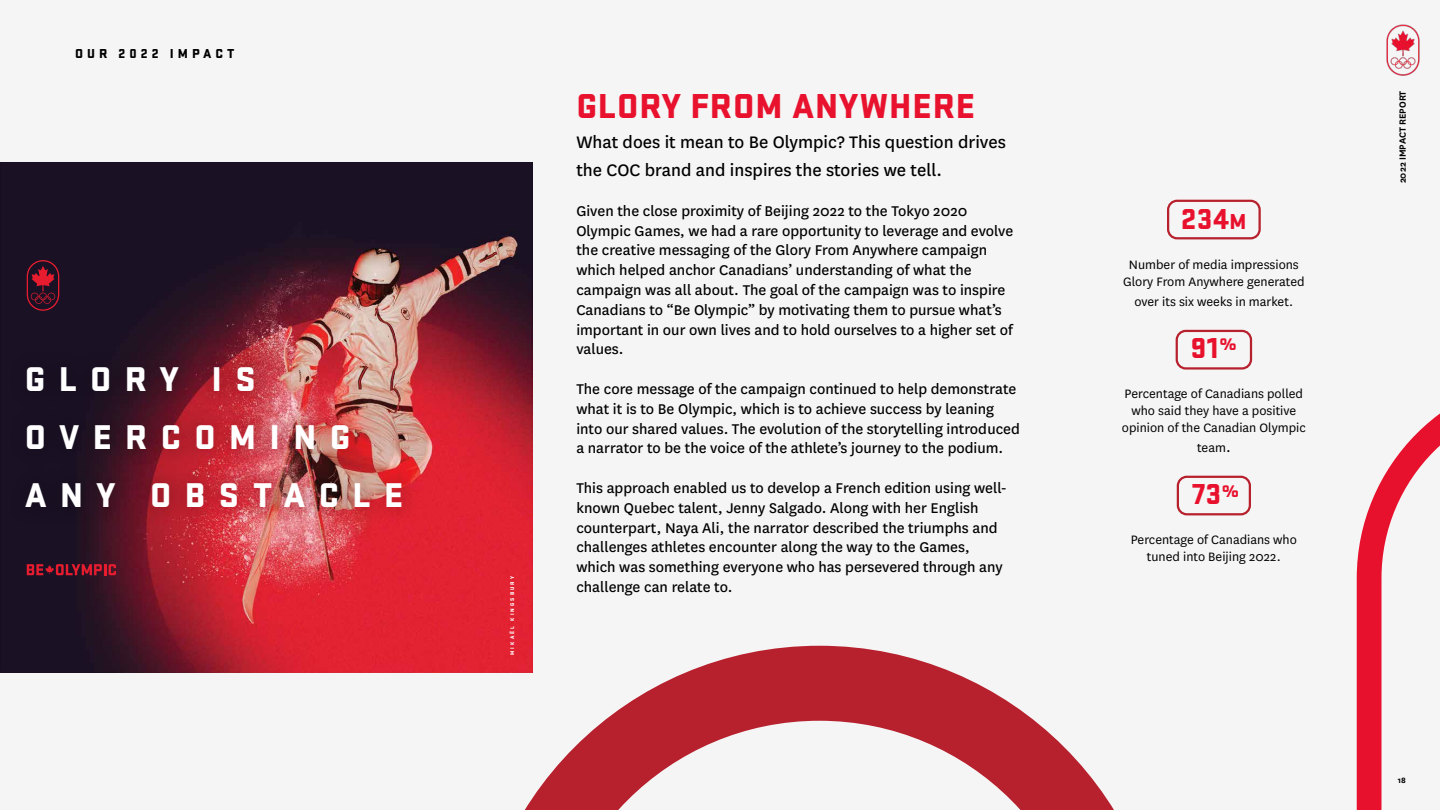
<style>
.page{position:relative;width:1440px;height:810px;background:#f5f5f5}
.page>*{position:absolute;margin:0;border:0;box-sizing:border-box;transform-origin:0 0}
.t1{font:900 36px "Stratum 2";letter-spacing:.025em;color:#e8122e}
.t2{font:900 35.7px/57.5px "Stratum 2";letter-spacing:.375em;color:#fff}
.t3{font:900 30px "Stratum 2";letter-spacing:.025em;color:#e8112d}
.t4{font:19.5px/28.5px "National";color:#000}
.t5{font:16.5px/19.8px "National";color:#000}
.t6{font:14.25px/17.1px "National";color:#000;text-align:center}
.t7{font:900 13.5px "Stratum 2";letter-spacing:.3em;color:#000}
.t8{font:600 10.5px "National";color:#000}
.t9{font:700 9px "National";color:#000}
.t10{font:900 5.55px "Stratum 2";letter-spacing:.375em;color:#fff}
.s1{font-size:22.5px}
.s2{font-size:16.5px}
</style>
<div class="page">
<img style="left:1386px;top:24px;width:34px;height:52px">
<svg style="left:1357px;top:413px;width:83px;height:397px"></svg>
<svg style="left:525px;top:646px;width:589px;height:164px"></svg>
<div style="left:1167px;top:200px;width:94px;height:39px;border:2px solid #b7202d;border-radius:9px"></div>
<div style="left:1176px;top:330px;width:76px;height:40px;border:2px solid #b7202d;border-radius:9px"></div>
<div style="left:1177px;top:476px;width:74px;height:39px;border:2px solid #b7202d;border-radius:9px"></div>
<img style="left:0;top:162px;width:532px;height:511px">
<svg style="left:27px;top:564px;width:89px;height:11px"></svg>
<svg style="left:27px;top:260px;width:32px;height:51px;background:#561427"></svg>
<div style="left:6px;top:347px;width:415px;height:180px;background:#000;opacity:.12"></div>
<p class="t7" style="left:75px;top:44px;width:161px">OUR 2022 IMPACT</p>
<h2 class="t2" style="left:25px;top:348px;width:380px">GLORY IS<br>OVERCOMING<br>ANY OBSTACLE</h2>
<p class="t10" style="left:508px;top:655px;width:80px;rotate:-90deg">MIKAËL KINGSBURY</p>
<h1 class="t1" style="left:576px;top:79px;width:400px">GLORY FROM ANYWHERE</h1>
<p class="t4" style="left:576px;top:127px;width:431px">What does it mean to Be Olympic? This question drives the COC brand and inspires the stories we tell.</p>
<p class="t5" style="left:576px;top:200px;width:438px">Given the close proximity of Beijing 2022 to the Tokyo 2020<br>Olympic Games, we had a rare opportunity to leverage and evolve the creative messaging of the Glory From Anywhere campaign which helped anchor Canadians’ understanding of what the campaign was all about. The goal of the campaign was to inspire Canadians to “Be Olympic” by motivating them to pursue what’s important in our own lives and to hold ourselves to a higher set of values.</p>
<p class="t5" style="left:576px;top:378px;width:445px">The core message of the campaign continued to help demonstrate what it is to Be Olympic, which is to achieve success by leaning into our shared values. The evolution of the storytelling introduced a narrator to be the voice of the athlete’s journey to the podium.</p>
<p class="t5" style="left:576px;top:477px;width:432px">This approach enabled us to develop a French edition using well&shy;known Quebec talent, Jenny Salgado. Along with her English counterpart, Naya Ali, the narrator described the triumphs and challenges athletes encounter along the way to the Games, which was something everyone who has persevered through any challenge can relate to.</p>
<h3 class="t3" style="left:1181px;top:197px;width:67px">234<span class="s1">M</span></h3>
<p class="t6" style="left:1123px;top:255px;width:183px">Number of media impressions<br>Glory From Anywhere generated</p>
<p class="t6" style="left:1134px;top:292px;width:160px">over its six weeks in market.</p>
<h3 class="t3" style="left:1191px;top:326px;width:47px">91<sup>%</sup></h3>
<p class="t6" style="left:1122px;top:384px;width:185px">Percentage of Canadians polled who said they have a positive opinion of the Canadian Olympic</p>
<p class="t6" style="left:1197px;top:438px;width:35px">team<span class="s2">.</span></p>
<h3 class="t3" style="left:1192px;top:472px;width:49px">73<sup>%</sup></h3>
<p class="t6" style="left:1131px;top:530px;width:168px">Percentage of Canadians who tuned into Beijing 2022.</p>
<p class="t8" style="left:1395px;top:183px;width:94px;rotate:-90deg">2022 IMPACT REPORT</p>
<p class="t9" style="left:1398px;top:773px;width:10px">18</p>
</div>
